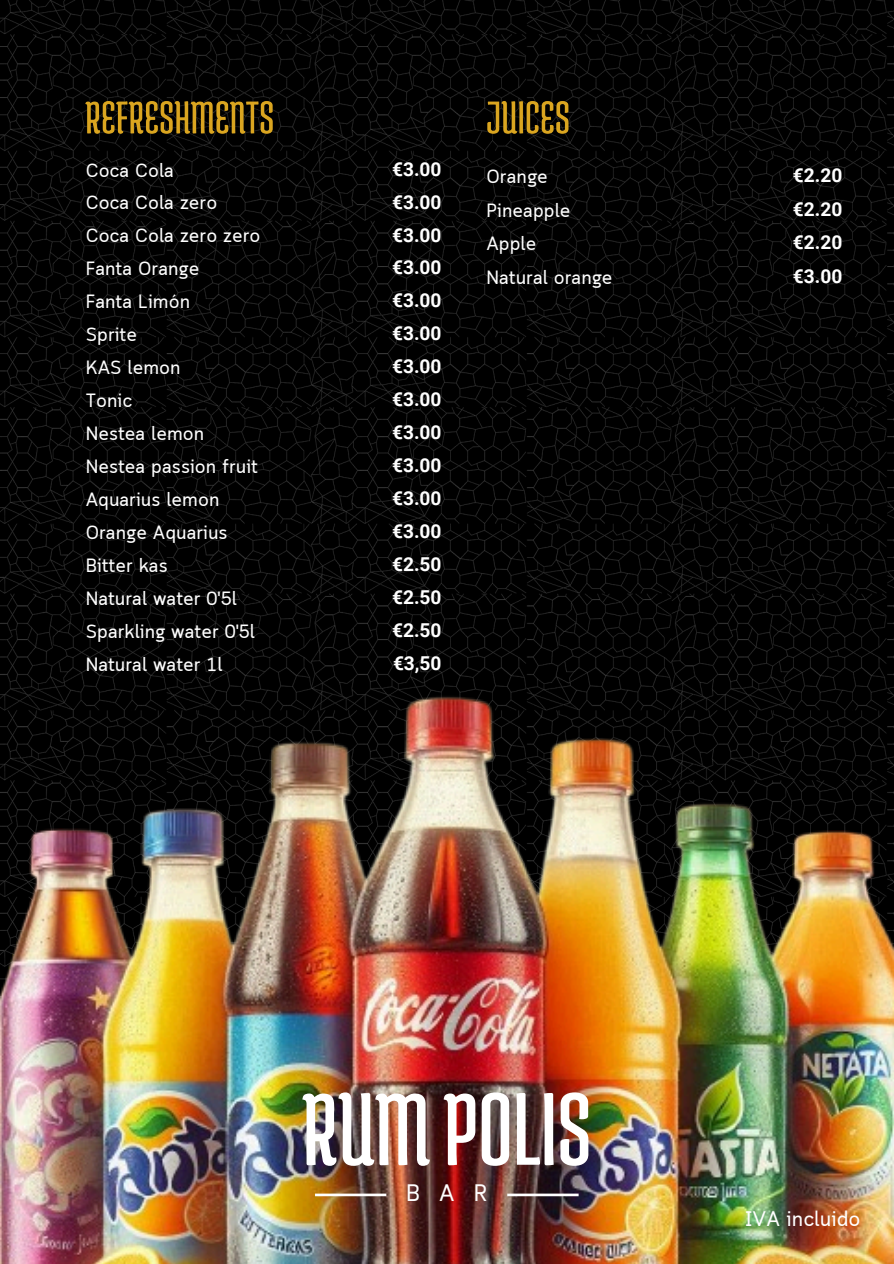
<style>
.page{position:relative;width:894px;height:1264px;background:#fff}
.page>*{position:absolute;margin:0;border:0;box-sizing:border-box;transform-origin:0 0}
.t1{font:109.5px "Medula One";color:#fff}
.t2{font:700 23.7px "Cloud Loop";color:#fff}
.t3{font:700 21px "Cloud Loop";color:#fff}
.t4{font:700 19.2px "Cloud Loop";color:#fff}
.t5{font:700 19.2px "Roboto";color:#fff}
</style>
<div class="page">
<img style="left:0;top:0;width:893px;height:656px">
<img style="left:0;top:656px;width:893px;height:607px">
<hr style="left:315px;top:1193px;width:71px;height:3px;background:#fff">
<hr style="left:507px;top:1193px;width:71px;height:3px;background:#fff">
<img style="left:73px;top:89px;width:214px;height:60px">
<img style="left:474px;top:89px;width:108px;height:60px">
<h4 class="t4" style="left:86px;top:159px;width:90px">Coca Cola</h4>
<h4 class="t5" style="left:392px;top:158px;width:51px">€3.00</h4>
<h4 class="t4" style="left:86px;top:192px;width:133px">Coca Cola zero</h4>
<h4 class="t5" style="left:392px;top:191px;width:51px">€3.00</h4>
<h4 class="t4" style="left:86px;top:225px;width:176px">Coca Cola zero zero</h4>
<h4 class="t5" style="left:392px;top:224px;width:51px">€3.00</h4>
<h4 class="t4" style="left:86px;top:258px;width:115px">Fanta Orange</h4>
<h4 class="t5" style="left:392px;top:257px;width:51px">€3.00</h4>
<h4 class="t4" style="left:86px;top:290px;width:106px">Fanta Limón</h4>
<h4 class="t5" style="left:392px;top:289px;width:51px">€3.00</h4>
<h4 class="t4" style="left:86px;top:323px;width:53px">Sprite</h4>
<h4 class="t5" style="left:392px;top:322px;width:51px">€3.00</h4>
<h4 class="t4" style="left:86px;top:356px;width:96px">KAS lemon</h4>
<h4 class="t5" style="left:392px;top:355px;width:51px">€3.00</h4>
<h4 class="t4" style="left:86px;top:389px;width:48px">Tonic</h4>
<h4 class="t5" style="left:392px;top:388px;width:51px">€3.00</h4>
<h4 class="t4" style="left:86px;top:422px;width:120px">Nestea lemon</h4>
<h4 class="t5" style="left:392px;top:421px;width:51px">€3.00</h4>
<h4 class="t4" style="left:86px;top:455px;width:174px">Nestea passion fruit</h4>
<h4 class="t5" style="left:392px;top:454px;width:51px">€3.00</h4>
<h4 class="t4" style="left:86px;top:488px;width:135px">Aquarius lemon</h4>
<h4 class="t5" style="left:392px;top:487px;width:51px">€3.00</h4>
<h4 class="t4" style="left:86px;top:521px;width:143px">Orange Aquarius</h4>
<h4 class="t5" style="left:392px;top:520px;width:51px">€3.00</h4>
<h4 class="t4" style="left:86px;top:554px;width:84px">Bitter kas</h4>
<p class="t5" style="left:392px;top:553px;width:51px">€2.50</p>
<h4 class="t4" style="left:86px;top:587px;width:152px">Natural water 0'5l</h4>
<h4 class="t5" style="left:392px;top:586px;width:51px">€2.50</h4>
<h4 class="t4" style="left:86px;top:620px;width:171px">Sparkling water 0'5l</h4>
<h4 class="t5" style="left:392px;top:619px;width:51px">€2.50</h4>
<h1 class="t4" style="left:86px;top:653px;width:138px">Natural water 1l</h1>
<h3 class="t5" style="left:393px;top:651px;width:50px">€3,50</h3>
<h4 class="t4" style="left:486px;top:165px;width:63px">Orange</h4>
<h4 class="t5" style="left:792px;top:164px;width:51px">€2.20</h4>
<h4 class="t4" style="left:486px;top:199px;width:85px">Pineapple</h4>
<h4 class="t5" style="left:792px;top:198px;width:51px">€2.20</h4>
<h4 class="t4" style="left:486px;top:232px;width:51px">Apple</h4>
<h4 class="t5" style="left:792px;top:231px;width:51px">€2.20</h4>
<h4 class="t4" style="left:486px;top:266px;width:128px">Natural orange</h4>
<h4 class="t5" style="left:792px;top:265px;width:51px">€3.00</h4>
<h4 class="t1" style="left:302px;top:1072px;width:291px">RUMPOLIS</h4>
<h4 class="t2" style="left:406px;top:1179px;width:83px">BAR</h4>
<h4 class="t3" style="left:745px;top:1206px;width:117px">IVA incluido</h4>
</div>
